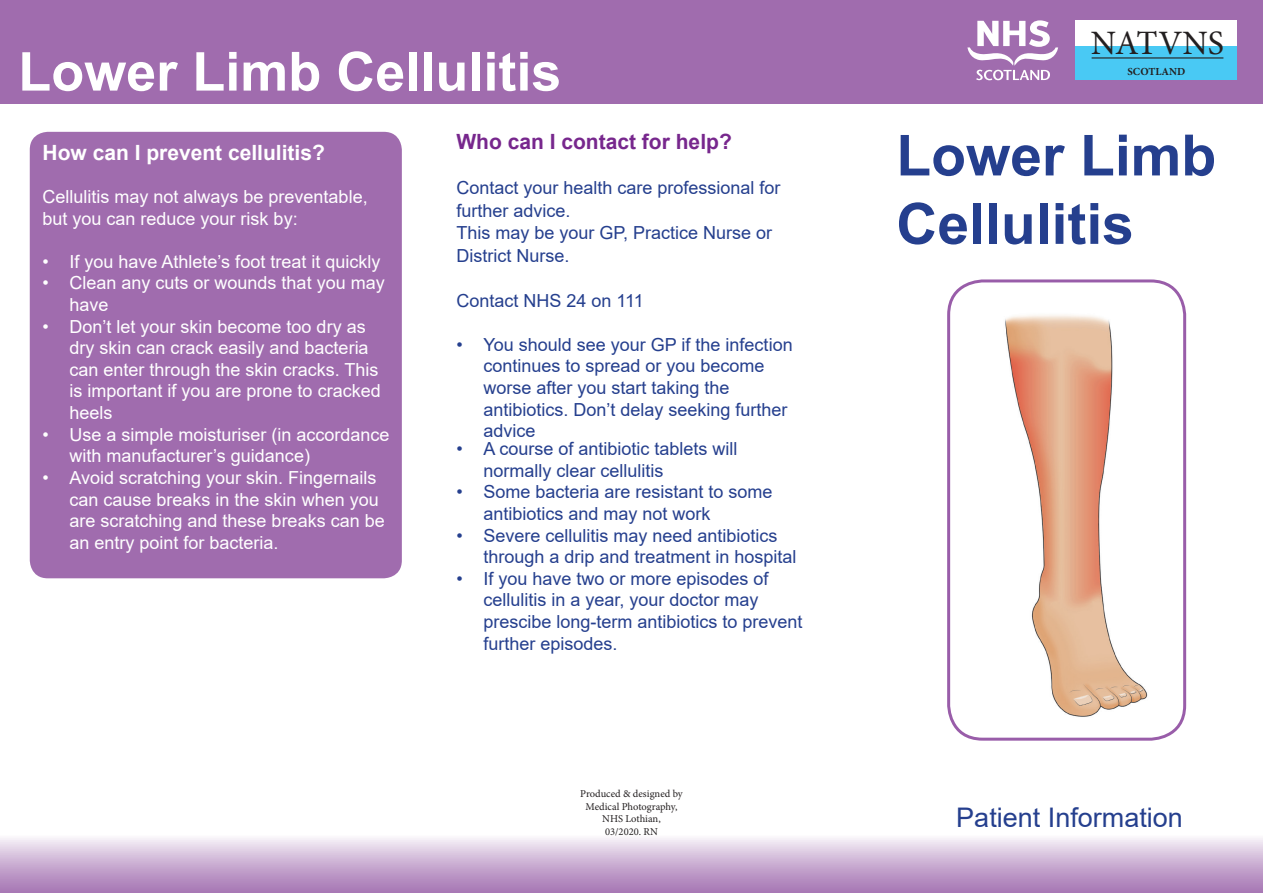
<style>
.page{position:relative;width:1263px;height:893px;background:#fff}
.page>*{position:absolute;margin:0;border:0;box-sizing:border-box;transform-origin:0 0}
.t1{font:700 57px "Arial";color:#253f8e}
.t2{font:700 54px "Arial";color:#fff}
.t3{font:34.2px "Minion Pro";color:#231f20}
.t4{font:27px "Arial";color:#253f8e}
.t5{font:700 21px "Arial";color:#fff}
.t6{font:700 21px "Arial";color:#77278d}
.t7{font:18px/21.6px "Arial";color:#253f8e}
.t8{font:18px/21.6px "Arial";color:#fff}
.t9{font:700 10.8px "Minion Pro";color:#231f20}
.t10{font:10.5px "Minion Pro";color:#231f20}
</style>
<div class="page">
<div style="left:30px;top:132px;width:372px;height:446px;background:#a06cae;border-radius:18px"></div>
<div style="left:0;top:0;width:1263px;height:104px;background:#a06cae"></div>
<div style="left:0;top:832px;width:1263px;height:61px;background:linear-gradient(to bottom,#fdfcfd,#a26fb0)"></div>
<img style="left:1005px;top:315px;width:143px;height:402px">
<div style="left:947px;top:279px;width:239px;height:462px;border:3px solid #77278d;border-radius:34px"></div>
<div style="left:1075px;top:20px;width:162px;height:60px;background:#fff"></div>
<div style="left:1075px;top:46px;width:162px;height:34px;background:#49c9f4"></div>
<hr style="left:1091px;top:57px;width:132px;height:2px;background:#231f20">
<svg style="left:967px;top:20px;width:91px;height:60px"></svg>
<p class="t2" style="left:18px;top:34px;width:545px">Lower Limb Cellulitis</p>
<p class="t5" style="left:43px;top:138px;width:284px">How can I prevent cellulitis?</p>
<p class="t8" style="left:43px;top:186px;width:327px">Cellulitis may not always be preventable, but you can reduce your risk by:</p>
<p class="t8" style="left:43px;top:251px;width:339px">• If you have Athlete’s foot treat it quickly</p>
<p class="t8" style="left:70px;top:272px;width:317px;text-indent:-27px">• Clean any cuts or wounds that you may have</p>
<p class="t8" style="left:70px;top:315px;width:313px;text-indent:-27px">• Don’t let your skin become too dry as dry skin can crack easily and bacteria can enter through the skin cracks. This is important if you are prone to cracked heels</p>
<p class="t8" style="left:70px;top:423px;width:322px;text-indent:-27px">• Use a simple moisturiser (in accordance with manufacturer’s guidance)</p>
<p class="t8" style="left:70px;top:467px;width:317px;text-indent:-27px">• Avoid scratching your skin. Fingernails can cause breaks in the skin when you are scratching and these breaks can be an entry point for bacteria.</p>
<p class="t6" style="left:456px;top:127px;width:277px">Who can I contact for help?</p>
<p class="t7" style="left:456px;top:177px;width:326px;line-height:22.5px">Contact your health care professional for further advice.</p>
<p class="t7" style="left:456px;top:222px;width:317px;line-height:22.5px">This may be your GP, Practice Nurse or<br>District Nurse.</p>
<p class="t7" style="left:456px;top:289px;width:189px">Contact NHS 24 on 111</p>
<p class="t7" style="left:483px;top:334px;width:311px;text-indent:-27px">• You should see your GP if the infection continues to spread or you become worse after you start taking the antibiotics. Don’t delay seeking further advice</p>
<p class="t7" style="left:483px;top:438px;width:256px;text-indent:-27px">• A course of antibiotic tablets will normally clear cellulitis</p>
<p class="t7" style="left:483px;top:481px;width:291px;text-indent:-27px">• Some bacteria are resistant to some antibiotics and may not work</p>
<p class="t7" style="left:483px;top:524px;width:315px;text-indent:-27px">• Severe cellulitis may need antibiotics through a drip and treatment in hospital</p>
<p class="t7" style="left:483px;top:568px;width:321px;text-indent:-27px">• If you have two or more episodes of cellulitis in a year, your doctor may prescibe long-term antibiotics to prevent further episodes.</p>
<p class="t10" style="left:580px;top:787px;width:104px">Produced &amp; designed by</p>
<p class="t10" style="left:586px;top:799px;width:93px">Medical Photography,</p>
<p class="t10" style="left:602px;top:812px;width:60px">NHS Lothian,</p>
<p class="t10" style="left:605px;top:825px;width:54px">03/2020. RN</p>
<p class="t3" style="left:1091px;top:21px;width:135px">NATVNS</p>
<p class="t9" style="left:1127px;top:64px;width:59px">SCOTLAND</p>
<p class="t1" style="left:896px;top:115px;width:321px">Lower Limb</p>
<p class="t1" style="left:896px;top:184px;width:239px">Cellulitis</p>
<p class="t4" style="left:956px;top:799px;width:228px">Patient Information</p>
</div>
